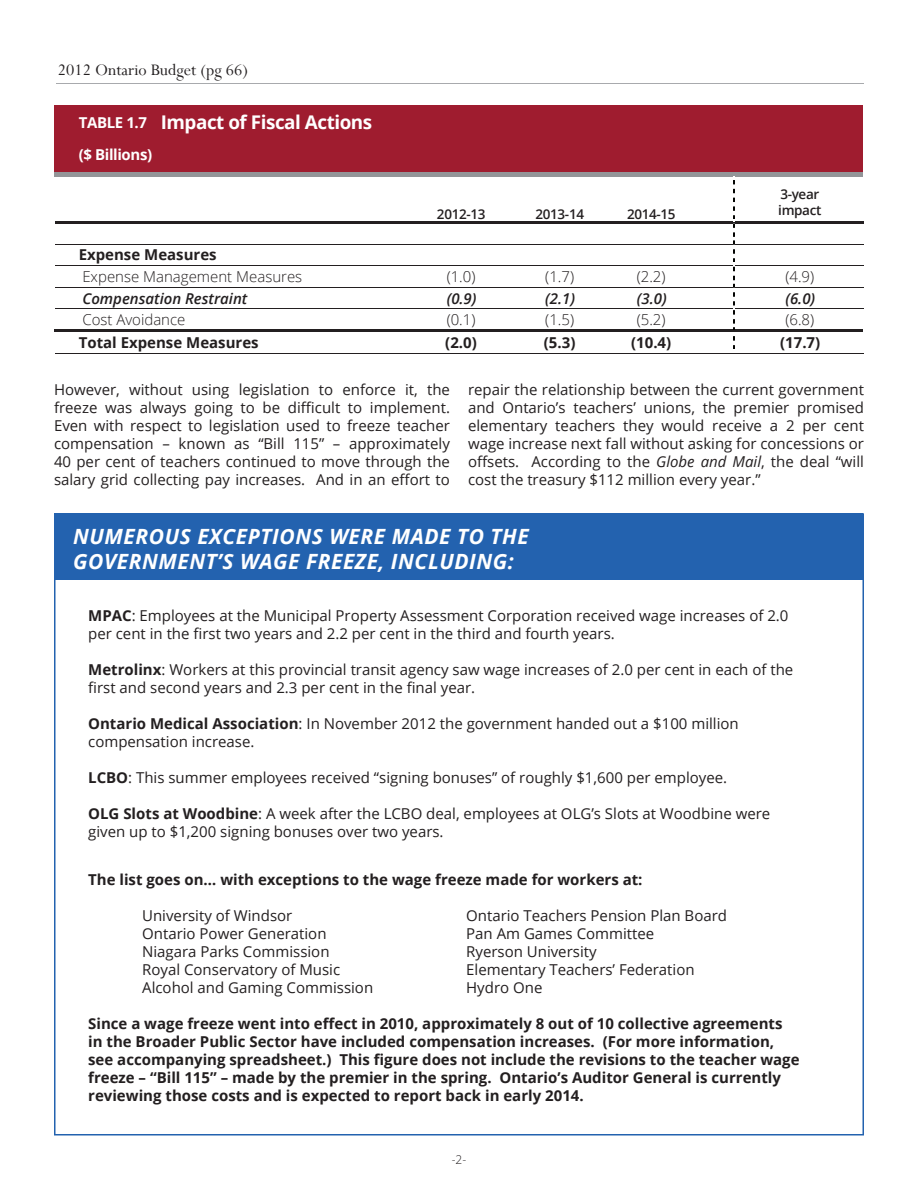
<style>
.page{position:relative;width:918px;height:1188px;background:#fff}
.page>*{position:absolute;margin:0;border:0;box-sizing:border-box;transform-origin:0 0}
.t1{font:italic 700 21px "Open Sans";letter-spacing:.025em;color:#fff}
.t2{font:condensed 19.5px "News Gothic";letter-spacing:-.065em;color:#fff}
.t3{font:700 18.9px "Open Sans";letter-spacing:-.025em;color:#fff}
.t4{font:18px "Perpetua";color:#231f20}
.t5{font:15px/18px "Open Sans";color:#231f20}
.t6{font:700 15px/18px "Open Sans";color:#231f20}
.t7{font:300 15px/21.5px "Open Sans";color:#231f20;text-align:justify}
.t8{font:italic 600 15px "Open Sans";color:#231f20}
.t9{font:700 15px/32.2px "Open Sans";letter-spacing:-.025em;color:#fff}
.t10{font:600 13.5px/16.2px "Open Sans";letter-spacing:-.025em;color:#231f20}
.t11{font:300 12px "Open Sans";color:#231f20}
.s1{font-size:15px}
.s2{font-weight:600;font-style:italic}
.s3{font-style:italic}
.s4{font-weight:700}
</style>
<div class="page">
<hr style="left:56px;top:83px;width:807px;height:1px;background:#a8aaad">
<div style="left:55px;top:105px;width:808px;height:67px;background:#9f1c2f"></div>
<div style="left:55px;top:172px;width:808px;height:5px;background:#939598"></div>
<hr style="left:55px;top:221px;width:808px;height:2px;background:#231f20">
<hr style="left:55px;top:244px;width:808px;height:1px;background:#231f20">
<hr style="left:55px;top:265px;width:808px;height:1px;background:#231f20">
<hr style="left:55px;top:287px;width:808px;height:1px;background:#231f20">
<hr style="left:55px;top:308px;width:808px;height:1px;background:#231f20">
<hr style="left:55px;top:330px;width:808px;height:2px;background:#231f20">
<img style="left:734px;top:180px;width:1px;height:39px">
<svg style="left:734px;top:221px;width:1px;height:128px"></svg>
<hr style="left:55px;top:353px;width:808px;height:1px;background:#231f20">
<div style="left:55px;top:513px;width:808px;height:67px;background:#2362af"></div>
<p class="t4" style="left:58px;top:59px;width:192px">2012 Ontario Budget (pg 66)</p>
<p class="t2" style="left:63px;top:111px;width:254px"><span class="s1">TABLE 1.7</span> Impact of Fiscal Actions</p>
<p class="t9" style="left:79px;top:106px;width:75px">TABLE 1.7 ($ Billions)</p>
<p class="t3" style="left:161px;top:108px;width:213px">Impact of Fiscal Actions</p>
<p class="t6" style="left:79px;top:245px;width:139px">Expense Measures</p>
<p class="t10" style="left:437px;top:206px;width:50px">2012-13</p>
<p class="t10" style="left:536px;top:206px;width:50px">2013-14</p>
<p class="t10" style="left:627px;top:206px;width:50px">2014-15</p>
<p class="t10" style="left:778px;top:186px;width:45px">3-year impact</p>
<p class="t7" style="left:82px;top:266px;width:221px">Expense Management Measures</p>
<p class="t7" style="left:447px;top:266px;width:31px">(1.0) <span class="s2">(0.9) </span>(0.1)</p>
<p class="t6" style="left:445px;top:333px;width:33px">(2.0)</p>
<p class="t6" style="left:544px;top:333px;width:33px">(5.3)</p>
<p class="t6" style="left:631px;top:333px;width:42px">(10.4)</p>
<p class="t6" style="left:780px;top:333px;width:42px">(17.7)</p>
<p class="t7" style="left:545px;top:266px;width:30px">(1.7)</p>
<p class="t7" style="left:785px;top:266px;width:30px">(4.9)</p>
<p class="t7" style="left:637px;top:266px;width:31px">(2.2) <span class="s2">(3.0) </span>(5.2)</p>
<p class="t8" style="left:82px;top:288px;width:166px">Compensation Restraint</p>
<p class="t8" style="left:545px;top:288px;width:31px">(2.1)</p>
<p class="t8" style="left:785px;top:288px;width:31px">(6.0)</p>
<p class="t7" style="left:82px;top:308px;width:105px">Cost Avoidance</p>
<p class="t7" style="left:545px;top:308px;width:30px">(1.5)</p>
<p class="t7" style="left:785px;top:308px;width:30px">(6.8)</p>
<p class="t6" style="left:79px;top:333px;width:181px">Total Expense Measures</p>
<p class="t5" style="left:54px;top:380px;width:398px;text-align:justify">However, without using legislation to enforce it, the freeze was always going to be difficult to implement.<br>Even with respect to legislation used to freeze teacher compensation – known as “Bill 115” – approximately 40 per cent of teachers continued to move through the salary grid collecting pay increases. And in an effort to</p>
<p class="t5" style="left:468px;top:380px;width:398px;text-align:justify">repair the relationship between the current government and Ontario’s teachers’ unions, the premier promised elementary teachers they would receive a 2 per cent wage increase next fall without asking for concessions or offsets. According to the <span class="s3">Globe and Mail</span>, the deal “will cost the treasury $112 million every year.”</p>
<p class="t1" style="left:73px;top:521px;width:457px">NUMEROUS EXCEPTIONS WERE MADE TO THE</p>
<p class="t1" style="left:73px;top:547px;width:442px">GOVERNMENT’S WAGE FREEZE, INCLUDING:</p>
<p class="t5" style="left:88px;top:606px;width:702px"><span class="s4">MPAC</span>: Employees at the Municipal Property Assessment Corporation received wage increases of 2.0</p>
<p class="t5" style="left:88px;top:624px;width:528px">per cent in the first two years and 2.2 per cent in the third and fourth years.</p>
<p class="t5" style="left:88px;top:660px;width:707px"><span class="s4">Metrolinx</span>: Workers at this provincial transit agency saw wage increases of 2.0 per cent in each of the first and second years and 2.3 per cent in the final year.</p>
<p class="t5" style="left:88px;top:714px;width:652px"><span class="s4">Ontario Medical Association</span>: In November 2012 the government handed out a $100 million compensation increase.</p>
<p class="t5" style="left:88px;top:768px;width:641px"><span class="s4">LCBO</span>: This summer employees received “signing bonuses” of roughly $1,600 per employee.</p>
<p class="t5" style="left:88px;top:804px;width:684px"><span class="s4">OLG Slots at Woodbine</span>: A week after the LCBO deal, employees at OLG’s Slots at Woodbine were given up to $1,200 signing bonuses over two years.</p>
<p class="t6" style="left:88px;top:870px;width:556px">The list goes on… with exceptions to the wage freeze made for workers at:</p>
<p class="t5" style="left:142px;top:906px;width:152px">University of Windsor</p>
<p class="t5" style="left:466px;top:906px;width:262px">Ontario Teachers Pension Plan Board</p>
<p class="t5" style="left:142px;top:924px;width:186px">Ontario Power Generation</p>
<p class="t5" style="left:466px;top:924px;width:190px">Pan Am Games Committee</p>
<p class="t5" style="left:142px;top:942px;width:189px">Niagara Parks Commission</p>
<p class="t5" style="left:466px;top:942px;width:132px">Ryerson University</p>
<p class="t5" style="left:142px;top:960px;width:200px">Royal Conservatory of Music</p>
<p class="t5" style="left:466px;top:960px;width:230px">Elementary Teachers’ Federation</p>
<p class="t5" style="left:142px;top:978px;width:233px">Alcohol and Gaming Commission</p>
<p class="t5" style="left:466px;top:978px;width:78px">Hydro One</p>
<p class="t6" style="left:88px;top:1014px;width:713px">Since a wage freeze went into effect in 2010, approximately 8 out of 10 collective agreements in the Broader Public Sector have included compensation increases. (For more information, see accompanying spreadsheet.) This figure does not include the revisions to the teacher wage freeze – “Bill 115” – made by the premier in the spring. Ontario’s Auditor General is currently reviewing those costs and is expected to report back in early 2014.</p>
<p class="t11" style="left:452px;top:1151px;width:16px">-2-</p>
</div>
